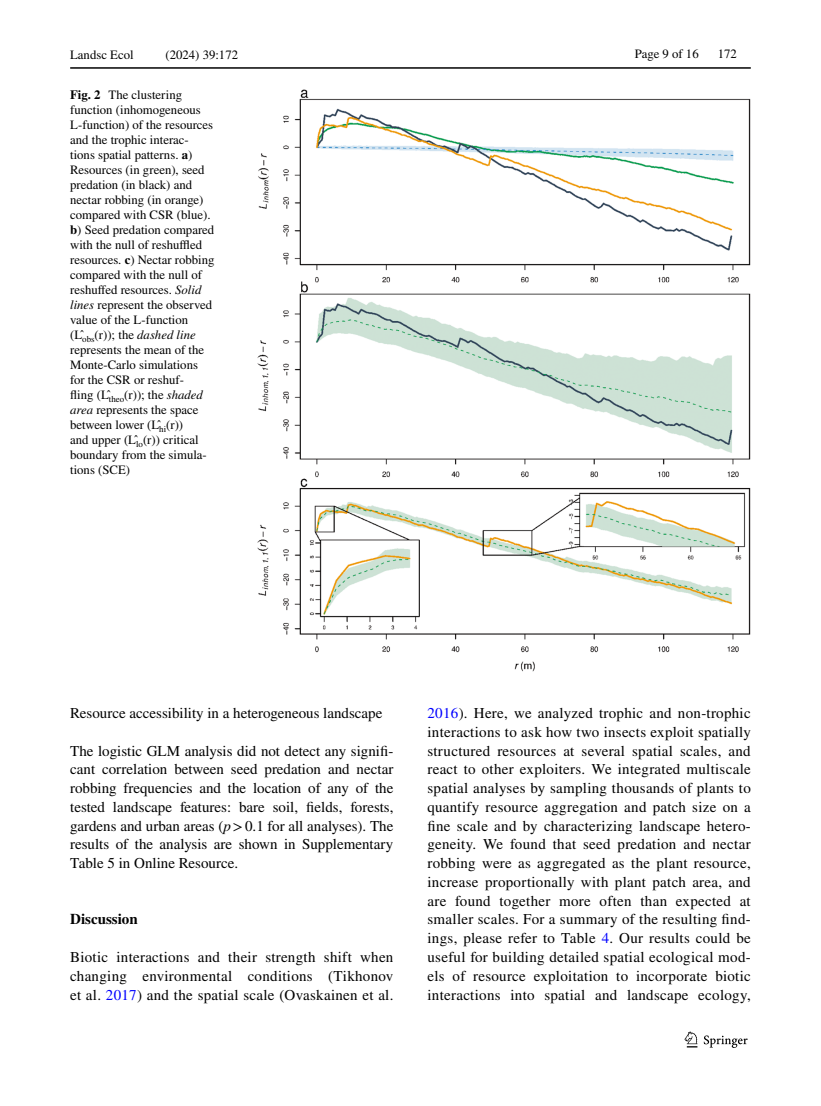
<style>
.page{position:relative;width:821px;height:1106px;background:#fff}
.page>*{position:absolute;margin:0;border:0;box-sizing:border-box;transform-origin:0 0}
.t1{font:15px/18.8px "STIX";letter-spacing:.005em;color:#000;text-align:justify}
.t2{font:700 15px "STIX";color:#000}
.t3{font:12.75px/15px "STIX";color:#000}
.s1{font-weight:700}
.s2{font-style:italic}
.s3{font-family:"Times New Roman"}
.s4{color:#00f}
</style>
<div class="page">
<hr style="left:70px;top:67px;width:680px;height:2px;background:#000">
<svg style="left:684px;top:1031px;width:13px;height:16px"></svg>
<svg style="left:703px;top:1035px;width:44px;height:13px"></svg>
<img style="left:257px;top:89px;width:493px;height:582px">
<p class="t3" style="left:70px;top:48px;width:65px">Landsc Ecol</p>
<p class="t3" style="left:165px;top:48px;width:74px">(2024) 39:172</p>
<p class="t3" style="left:635px;top:47px;width:65px">Page 9 of 16</p>
<p class="t3" style="left:718px;top:47px;width:21px">172</p>
<p class="t3" style="left:70px;top:88px;width:146px"><span class="s1">Fig. 2</span> The clustering function (inhomogeneous<br>L-function) of the resources and the trophic interac&shy;tions spatial patterns. <span class="s1">a</span>)<br>Resources (in green), seed predation (in black) and nectar robbing (in orange) compared with CSR (blue). <span class="s1">b</span>) Seed predation compared with the null of reshuffled resources. <span class="s1">c</span>) Nectar robbing compared with the null of reshuffed resources. <span class="s2">Solid lines</span> represent the observed value of the L-function (L<span class="s3">̂</span><sub>obs</sub>(r)); the <span class="s2">dashed line </span>represents the mean of the<br>Monte-Carlo simulations for the CSR or reshuf-<br>fling (L<span class="s3">̂</span><sub>theo</sub>(r)); the <span class="s2">shaded area</span> represents the space between lower (L<span class="s3">̂</span><sub>hi</sub>(r))<br>and upper (L<span class="s3">̂</span><sub>lo</sub>(r)) critical boundary from the simula&shy;tions (SCE)</p>
<p class="t1" style="left:70px;top:704px;width:314px">Resource accessibility in a heterogeneous landscape</p>
<p class="t1" style="left:70px;top:742px;width:325px">The logistic GLM analysis did not detect any signifi&shy;cant correlation between seed predation and nectar robbing frequencies and the location of any of the tested landscape features: bare soil, fields, forests, gardens and urban areas (<span class="s2">p</span>&gt;0.1 for all analyses). The results of the analysis are shown in Supplementary Table 5 in Online Resource.</p>
<p class="t2" style="left:70px;top:910px;width:69px">Discussion</p>
<p class="t1" style="left:70px;top:948px;width:325px">Biotic interactions and their strength shift when changing environmental conditions (Tikhonov et al. <span class="s4">2017</span>) and the spatial scale (Ovaskainen et al.</p>
<p class="t1" style="left:427px;top:704px;width:325px"><span class="s4">2016</span>). Here, we analyzed trophic and non-trophic interactions to ask how two insects exploit spatially structured resources at several spatial scales, and react to other exploiters. We integrated multiscale spatial analyses by sampling thousands of plants to quantify resource aggregation and patch size on a fine scale and by characterizing landscape hetero&shy;geneity. We found that seed predation and nectar robbing were as aggregated as the plant resource, increase proportionally with plant patch area, and are found together more often than expected at smaller scales. For a summary of the resulting find&shy;ings, please refer to Table <span class="s4">4</span>. Our results could be useful for building detailed spatial ecological mod&shy;els of resource exploitation to incorporate biotic interactions into spatial and landscape ecology,</p>
</div>
